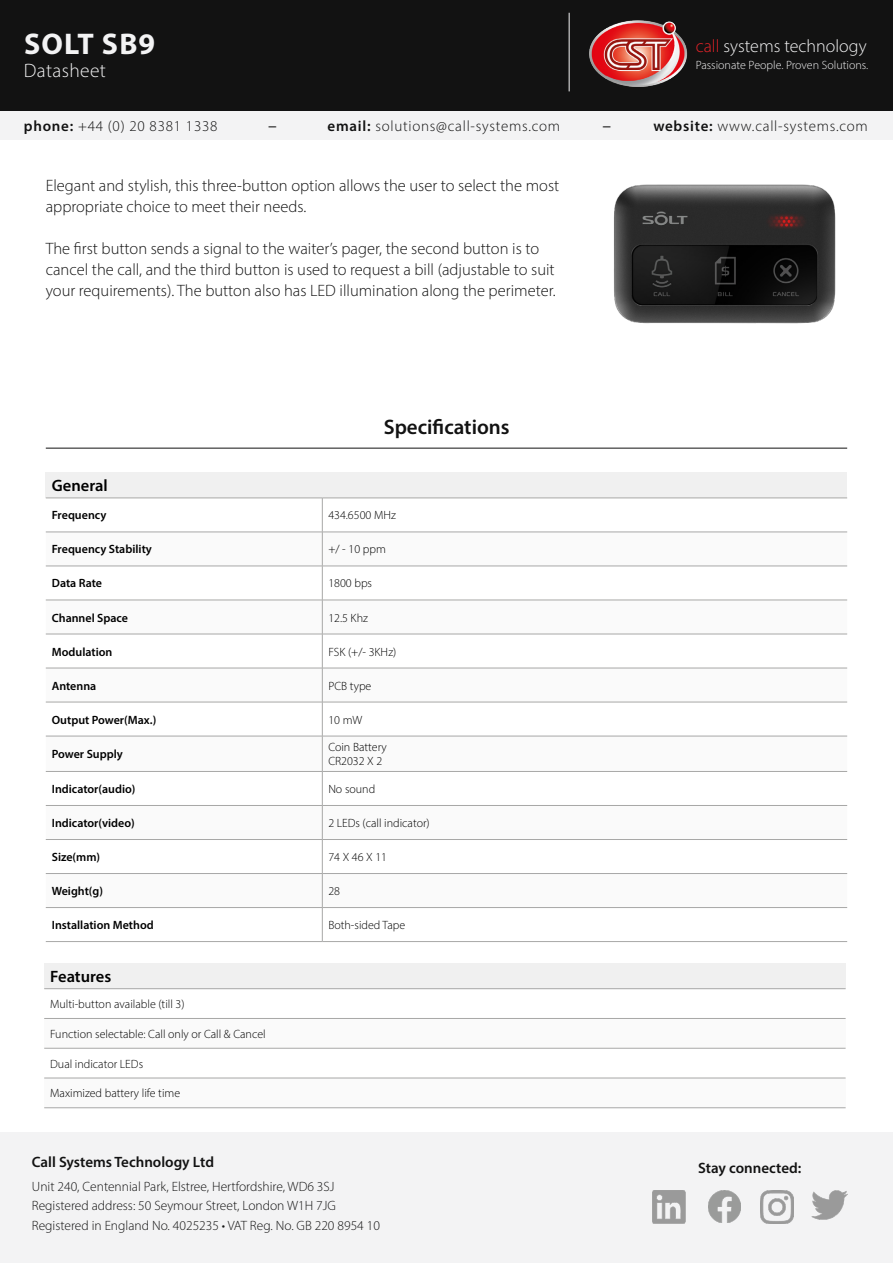
<style>
.page{position:relative;width:893px;height:1263px;background:#fff}
.page>*{position:absolute;margin:0;border:0;box-sizing:border-box;transform-origin:0 0}
.t1{font:700 30px "Myriad Pro";letter-spacing:.04em;color:#f3f3f4}
.t2{font:600 21px "Myriad Pro";color:#121212}
.t3{font:300 19.5px "Myriad Pro";letter-spacing:.02em;color:#f3f3f4}
.t4{font:300 18px "Myriad Pro";color:#f3f3f4}
.t5{font:18px "Minion Pro";color:#000}
.t6{font:300 16.5px/21px "Myriad Pro";color:#121212}
.t7{font:600 16.5px "Myriad Pro";color:#000}
.t8{font:300 15px "Myriad Pro";letter-spacing:.05em;color:#121212}
.t9{font:600 15px "Myriad Pro";color:#121212}
.t10{font:300 13.5px/19.5px "Myriad Pro";color:#121212}
.t11{font:300 12px/14.4px "Myriad Pro";color:#000}
.t12{font:600 12px "Myriad Pro";color:#000}
.t13{font:300 12px "Myriad Pro";color:#f3f3f4}
.s1{color:#e52329}
.s2{font-weight:600}
.s3{font-family:"Minion Pro";font-weight:400;font-size:18px;color:#000}
</style>
<div class="page">
<div style="left:0;top:101px;width:893px;height:39px;background:#f3f3f4"></div>
<div style="left:0;top:0;width:893px;height:111px;background:#121212"></div>
<hr style="left:569px;top:13px;width:1px;height:78px;background:#f3f3f4">
<img style="left:590px;top:20px;width:98px;height:67px">
<hr style="left:46px;top:448px;width:801px;height:1px;background:#121212">
<img style="left:614px;top:184px;width:222px;height:140px">
<div style="left:46px;top:472px;width:801px;height:26px;background:#f0f0f0"></div>
<svg style="left:46px;top:533px;width:801px;height:33px"></svg>
<svg style="left:46px;top:601px;width:801px;height:306px"></svg>
<hr style="left:46px;top:498px;width:276px;height:1px;background:#a8a8a7">
<hr style="left:322px;top:498px;width:525px;height:1px;background:#a8a8a7">
<hr style="left:322px;top:498px;width:1px;height:34px;background:#a8a8a7">
<hr style="left:46px;top:532px;width:276px;height:1px;background:#a8a8a7">
<hr style="left:322px;top:532px;width:525px;height:1px;background:#a8a8a7">
<hr style="left:322px;top:532px;width:1px;height:34px;background:#a8a8a7">
<hr style="left:46px;top:566px;width:276px;height:1px;background:#a8a8a7">
<hr style="left:322px;top:566px;width:525px;height:1px;background:#a8a8a7">
<hr style="left:322px;top:566px;width:1px;height:34px;background:#a8a8a7">
<hr style="left:322px;top:634px;width:1px;height:34px;background:#a8a8a7">
<hr style="left:322px;top:702px;width:1px;height:34px;background:#a8a8a7">
<hr style="left:322px;top:772px;width:1px;height:33px;background:#a8a8a7">
<hr style="left:322px;top:840px;width:1px;height:33px;background:#a8a8a7">
<hr style="left:322px;top:600px;width:525px;height:1px;background:#a8a8a7">
<hr style="left:322px;top:634px;width:525px;height:1px;background:#a8a8a7">
<hr style="left:322px;top:668px;width:525px;height:1px;background:#a8a8a7">
<hr style="left:322px;top:702px;width:525px;height:1px;background:#a8a8a7">
<hr style="left:322px;top:736px;width:525px;height:1px;background:#a8a8a7">
<hr style="left:322px;top:771px;width:525px;height:1px;background:#a8a8a7">
<hr style="left:322px;top:805px;width:525px;height:1px;background:#a8a8a7">
<hr style="left:322px;top:839px;width:525px;height:1px;background:#a8a8a7">
<hr style="left:46px;top:600px;width:276px;height:1px;background:#a8a8a7">
<hr style="left:322px;top:600px;width:1px;height:34px;background:#a8a8a7">
<hr style="left:46px;top:634px;width:276px;height:1px;background:#a8a8a7">
<hr style="left:46px;top:668px;width:276px;height:1px;background:#a8a8a7">
<hr style="left:322px;top:668px;width:1px;height:34px;background:#a8a8a7">
<hr style="left:46px;top:702px;width:276px;height:1px;background:#a8a8a7">
<hr style="left:46px;top:736px;width:276px;height:1px;background:#a8a8a7">
<hr style="left:322px;top:736px;width:1px;height:35px;background:#a8a8a7">
<hr style="left:46px;top:771px;width:276px;height:1px;background:#a8a8a7">
<hr style="left:46px;top:805px;width:276px;height:1px;background:#a8a8a7">
<hr style="left:322px;top:806px;width:1px;height:33px;background:#a8a8a7">
<hr style="left:46px;top:839px;width:276px;height:1px;background:#a8a8a7">
<hr style="left:322px;top:908px;width:1px;height:33px;background:#a8a8a7">
<hr style="left:46px;top:873px;width:276px;height:1px;background:#a8a8a7">
<hr style="left:46px;top:907px;width:276px;height:1px;background:#a8a8a7">
<hr style="left:46px;top:941px;width:276px;height:1px;background:#a8a8a7">
<hr style="left:322px;top:874px;width:1px;height:33px;background:#a8a8a7">
<hr style="left:322px;top:873px;width:525px;height:1px;background:#a8a8a7">
<hr style="left:322px;top:907px;width:525px;height:1px;background:#a8a8a7">
<hr style="left:322px;top:941px;width:525px;height:1px;background:#a8a8a7">
<div style="left:44px;top:963px;width:802px;height:26px;background:#f0f0f0"></div>
<div style="left:44px;top:1018px;width:802px;height:30px;background:#fafafa"></div>
<div style="left:44px;top:1078px;width:802px;height:30px;background:#fafafa"></div>
<hr style="left:44px;top:988px;width:802px;height:1px;background:#a8a8a7">
<hr style="left:44px;top:1018px;width:802px;height:1px;background:#a8a8a7">
<hr style="left:44px;top:1048px;width:802px;height:1px;background:#a8a8a7">
<hr style="left:44px;top:1078px;width:802px;height:1px;background:#a8a8a7">
<hr style="left:44px;top:1107px;width:802px;height:1px;background:#a8a8a7">
<div style="left:0;top:1132px;width:893px;height:131px;background:#f3f3f4"></div>
<img style="left:708px;top:1190px;width:32px;height:32px">
<img style="left:760px;top:1190px;width:34px;height:33px">
<img style="left:652px;top:1190px;width:34px;height:33px">
<img style="left:811px;top:1190px;width:36px;height:30px">
<h1 class="t1" style="left:24px;top:24px;width:132px">SOLT SB9</h1>
<p class="t3" style="left:24px;top:59px;width:84px">Datasheet</p>
<p class="t13" style="left:696px;top:57px;width:174px">Passionate People. Proven Solutions.</p>
<p class="t4" style="left:696px;top:35px;width:172px"><span class="s1">call</span> systems technology</p>
<p class="t8" style="left:24px;top:117px;width:195px"><span class="s2">phone:</span> +44 (0) 20 8381 1338</p>
<p class="t5" style="left:268px;top:115px;width:11px">–</p>
<p class="t8" style="left:328px;top:117px;width:234px"><span class="s2">email:</span> solutions@call-systems.com</p>
<p class="t8" style="left:602px;top:117px;width:267px"><span class="s3">–</span> <span class="s2">website:</span> www.call-systems.com</p>
<p class="t6" style="left:46px;top:174px;width:515px">Elegant and stylish, this three-button option allows the user to select the most appropriate choice to meet their needs.</p>
<p class="t6" style="left:46px;top:237px;width:511px">The first button sends a signal to the waiter’s pager, the second button is to cancel the call, and the third button is used to request a bill (adjustable to suit your requirements). The button also has LED illumination along the perimeter.</p>
<p class="t2" style="left:384px;top:413px;width:127px">Specifications</p>
<p class="t7" style="left:52px;top:475px;width:57px">General</p>
<p class="t12" style="left:52px;top:508px;width:56px">Frequency</p>
<p class="t11" style="left:328px;top:508px;width:69px">434.6500 MHz</p>
<p class="t12" style="left:52px;top:542px;width:102px">Frequency Stability</p>
<p class="t11" style="left:328px;top:542px;width:59px">+/ - 10 ppm</p>
<p class="t12" style="left:52px;top:576px;width:52px">Data Rate</p>
<p class="t11" style="left:328px;top:576px;width:45px">1800 bps</p>
<p class="t12" style="left:52px;top:610px;width:78px">Channel Space</p>
<p class="t11" style="left:328px;top:610px;width:41px">12.5 Khz</p>
<p class="t12" style="left:52px;top:644px;width:62px">Modulation</p>
<p class="t11" style="left:328px;top:644px;width:70px">FSK (+/- 3KHz)</p>
<p class="t12" style="left:52px;top:678px;width:46px">Antenna</p>
<p class="t11" style="left:328px;top:678px;width:45px">PCB type</p>
<p class="t12" style="left:52px;top:712px;width:106px">Output Power(Max.)</p>
<p class="t11" style="left:328px;top:712px;width:36px">10 mW</p>
<p class="t12" style="left:52px;top:747px;width:73px">Power Supply</p>
<p class="t11" style="left:328px;top:740px;width:60px">Coin Battery<br>CR2032 X 2</p>
<p class="t12" style="left:52px;top:781px;width:85px">Indicator(audio)</p>
<p class="t11" style="left:328px;top:782px;width:48px">No sound</p>
<p class="t12" style="left:52px;top:815px;width:84px">Indicator(video)</p>
<p class="t11" style="left:328px;top:816px;width:103px">2 LEDs (call indicator)</p>
<p class="t12" style="left:52px;top:849px;width:50px">Size(mm)</p>
<p class="t11" style="left:328px;top:850px;width:60px">74 X 46 X 11</p>
<p class="t12" style="left:52px;top:883px;width:53px">Weight(g)</p>
<p class="t11" style="left:328px;top:884px;width:13px">28</p>
<p class="t12" style="left:52px;top:917px;width:103px">Installation Method</p>
<p class="t11" style="left:328px;top:918px;width:78px">Both-sided Tape</p>
<p class="t7" style="left:50px;top:965px;width:63px">Features</p>
<p class="t11" style="left:50px;top:997px;width:136px">Multi-button available (till 3)</p>
<p class="t11" style="left:50px;top:1026px;width:217px">Function selectable: Call only or Call &amp; Cancel</p>
<p class="t11" style="left:50px;top:1056px;width:94px">Dual indicator LEDs</p>
<p class="t11" style="left:50px;top:1086px;width:131px">Maximized battery life time</p>
<p class="t9" style="left:32px;top:1152px;width:184px">Call Systems Technology Ltd</p>
<p class="t10" style="left:32px;top:1176px;width:350px">Unit 240, Centennial Park, Elstree, Hertfordshire, WD6 3SJ<br>Registered address: 50 Seymour Street, London W1H 7JG<br>Registered in England No. 4025235 • VAT Reg. No. GB 220 8954 10</p>
<p class="t9" style="left:698px;top:1159px;width:105px">Stay connected:</p>
</div>
